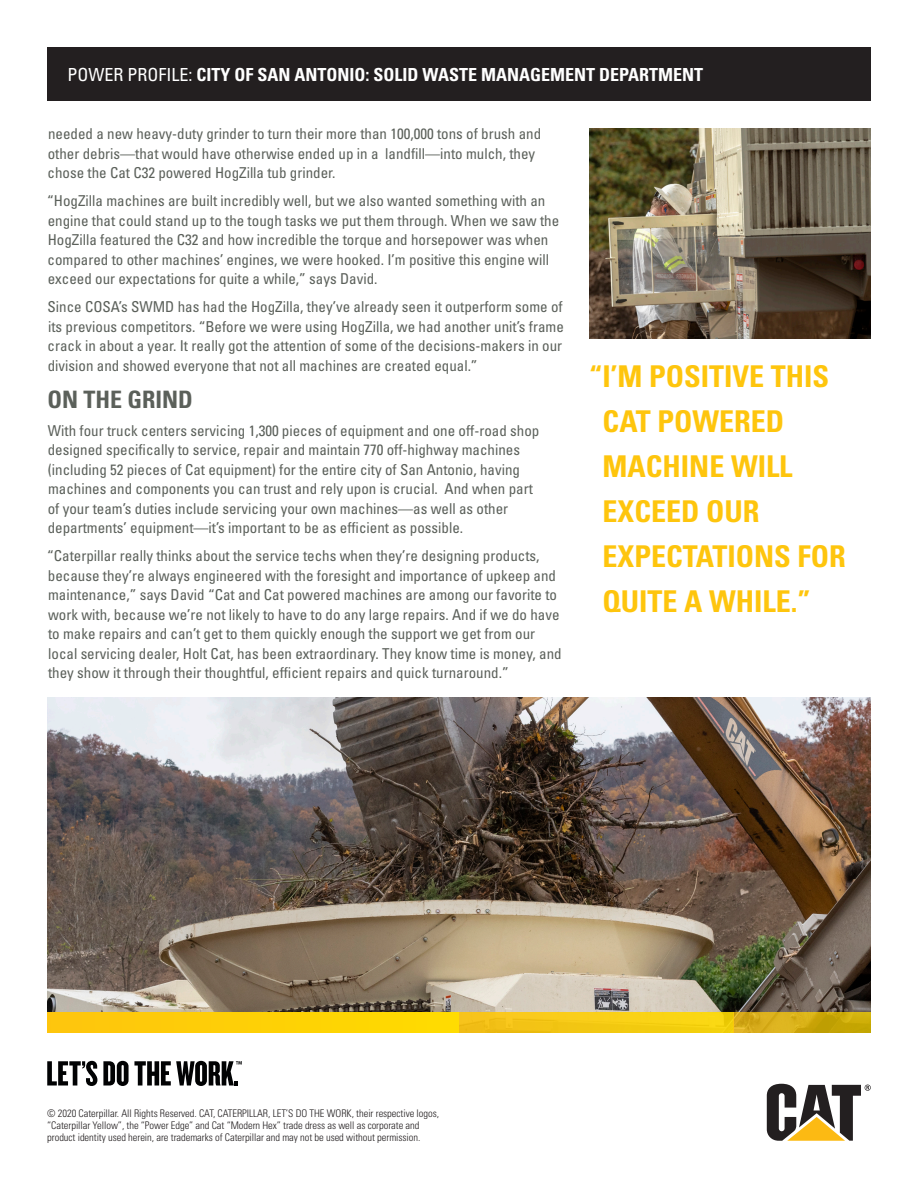
<style>
.page{position:relative;width:918px;height:1188px;background:#fff}
.page>*{position:absolute;margin:0;border:0;box-sizing:border-box;transform-origin:0 0}
._8_Content_gray_Sour{font:700 condensed 30px/45px "Univers LT Std";color:#fec50d}
._8_Content_gray_Sour-2{font:700 condensed 24px "Univers LT Std";color:#5b605a}
._14_Content_gray_Sou{font:700 condensed 18px "Univers LT Std";color:#fff}
._8_Content_gray_Sour-3{font:condensed 15px/19.5px "Univers LT Std";color:#5b605a}
.t1{font:300 condensed 10.5px/12px "Univers LT Std";letter-spacing:-.005em;color:#231f20}
.s1{font-weight:400}
</style>
<div class="page">
<svg style="left:767px;top:1084px;width:104px;height:57px"></svg>
<svg style="left:47px;top:1061px;width:50px;height:25px"></svg>
<svg style="left:103px;top:1061px;width:139px;height:25px"></svg>
<img style="left:589px;top:128px;width:282px;height:210px">
<img style="left:47px;top:698px;width:824px;height:315px">
<div style="left:47px;top:1013px;width:412px;height:20px;background:#fed006"></div>
<div style="left:459px;top:1013px;width:275px;height:20px;background:linear-gradient(to right,#f3be18,#f7d60f)"></div>
<svg style="left:734px;top:1012px;width:137px;height:21px;background:#d1ab11"></svg>
<div style="left:47px;top:47px;width:824px;height:54px;background:#231f20"></div>
<p class="_14_Content_gray_Sou" style="left:68px;top:63px;width:637px"><span class="s1">POWER PROFILE:</span> CITY OF SAN ANTONIO: SOLID WASTE MANAGEMENT DEPARTMENT</p>
<p class="_8_Content_gray_Sour-3" style="left:48px;top:124px;width:495px">needed a new heavy-duty grinder to turn their more than 100,000 tons of brush and other debris—that would have otherwise ended up in a landfill—into mulch, they chose the Cat C32 powered HogZilla tub grinder.</p>
<p class="_8_Content_gray_Sour-3" style="left:47px;top:191px;width:513px">“HogZilla machines are built incredibly well, but we also wanted something with an engine that could stand up to the tough tasks we put them through. When we saw the HogZilla featured the C32 and how incredible the torque and horsepower was when compared to other machines’ engines, we were hooked. I’m positive this engine will exceed our expectations for quite a while,” says David.</p>
<p class="_8_Content_gray_Sour-3" style="left:48px;top:297px;width:518px;text-align:justify">Since COSA’s SWMD has had the HogZilla, they’ve already seen it outperform some of its previous competitors. “Before we were using HogZilla, we had another unit’s frame crack in about a year. It really got the attention of some of the decisions-makers in our division and showed everyone that not all machines are created equal.”</p>
<p class="_8_Content_gray_Sour-2" style="left:47px;top:384px;width:147px">ON THE GRIND</p>
<p class="_8_Content_gray_Sour-3" style="left:48px;top:420px;width:493px">With four truck centers servicing 1,300 pieces of equipment and one off-road shop designed specifically to service, repair and maintain 770 off-highway machines (including 52 pieces of Cat equipment) for the entire city of San Antonio, having machines and components you can trust and rely upon is crucial. And when part of your team’s duties include servicing your own machines—as well as other departments’ equipment—it’s important to be as efficient as possible.</p>
<p class="_8_Content_gray_Sour-3" style="left:47px;top:546px;width:516px">“Caterpillar really thinks about the service techs when they’re designing products, because they’re always engineered with the foresight and importance of upkeep and maintenance,” says David “Cat and Cat powered machines are among our favorite to work with, because we’re not likely to have to do any large repairs. And if we do have to make repairs and can’t get to them quickly enough the support we get from our local servicing dealer, Holt Cat, has been extraordinary. They know time is money, and they show it through their thoughtful, efficient repairs and quick turnaround.”</p>
<p class="_8_Content_gray_Sour" style="left:603px;top:354px;width:245px;text-indent:-14px">“I’M POSITIVE THIS<br>CAT POWERED<br>MACHINE WILL<br>EXCEED OUR<br>EXPECTATIONS FOR<br>QUITE A WHILE.”</p>
<p class="t1" style="left:47px;top:1107px;width:393px">© 2020 Caterpillar. All Rights Reserved. CAT, CATERPILLAR, LET’S DO THE WORK, their respective logos, “Caterpillar Yellow”, the “Power Edge” and Cat “Modern Hex” trade dress as well as corporate and product identity used herein, are trademarks of Caterpillar and may not be used without permission.</p>
</div>
